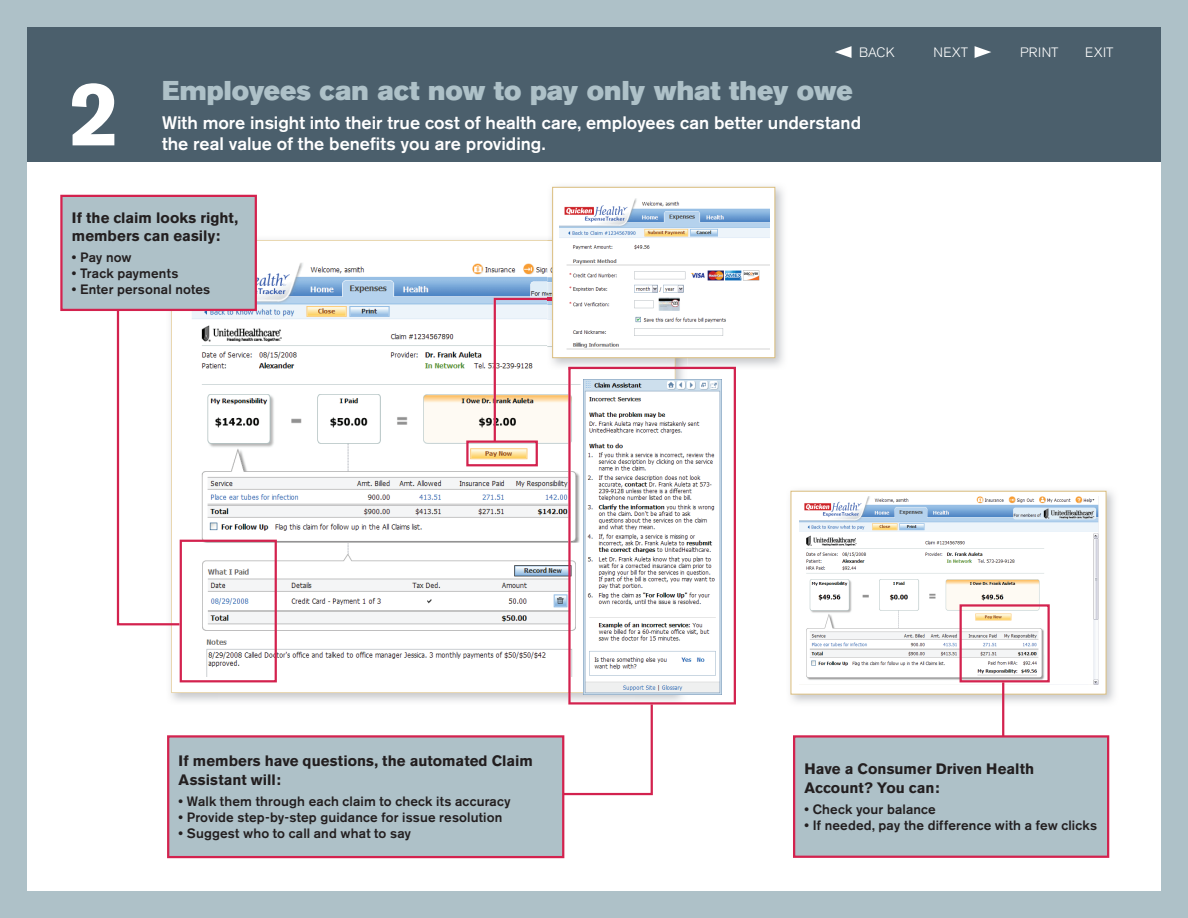
<style>
.page{position:relative;width:1188px;height:918px;background:#aec1c8}
.page>*{position:absolute;margin:0;border:0;box-sizing:border-box;transform-origin:0 0}
.t1{font:700 90px "Akzidenz Grotesk BE";color:#fff}
.t2{font:27px "Akzidenz Grotesk Std Super";color:#aec1c8}
.t3{font:500 18px "Akzidenz Grotesk BE";color:#fff}
.t4{font:700 15px/18.6px "Akzidenz Grotesk BE";letter-spacing:.005em;color:#231f20}
.t5{font:500 13.5px "Akzidenz Grotesk BE";letter-spacing:.01em;color:#231f20}
.t6{font:300 13.5px "Akzidenz Grotesk Std";letter-spacing:.02em;color:#fff}
</style>
<div class="page">
<div style="left:27px;top:27px;width:1134px;height:864px;background:#fff"></div>
<div style="left:27px;top:27px;width:1134px;height:135px;background:#4b5f6c"></div>
<svg style="left:171px;top:240px;width:397px;height:453px"></svg>
<img style="left:790px;top:490px;width:325px;height:216px">
<div style="left:791px;top:491px;width:315px;height:203px;background:#fff;border:1px solid #dbbe7f"></div>
<img style="left:192px;top:263px;width:376px;height:414px">
<img style="left:201px;top:554px;width:367px;height:78px">
<img style="left:203px;top:636px;width:365px;height:41px">
<div style="left:61px;top:196px;width:195px;height:114px;background:#aec1c8"></div>
<div style="left:60px;top:195px;width:197px;height:116px;border:2px solid #d3224e"></div>
<div style="left:168px;top:736px;width:395px;height:121px;background:#aec1c8"></div>
<div style="left:167px;top:735px;width:397px;height:123px;border:2px solid #d3224e"></div>
<div style="left:794px;top:736px;width:314px;height:121px;background:#aec1c8"></div>
<div style="left:793px;top:735px;width:316px;height:123px;border:2px solid #d3224e"></div>
<div style="left:180px;top:540px;width:97px;height:142px;border:2px solid #d3224e"></div>
<svg style="left:568px;top:370px;width:168px;height:335px"></svg>
<div style="left:466px;top:441px;width:72px;height:25px;border:2px solid #d3224e"></div>
<svg style="left:561px;top:702px;width:93px;height:94px"></svg>
<img style="left:551px;top:186px;width:233px;height:181px">
<img style="left:547px;top:263px;width:119px;height:107px">
<img style="left:568px;top:367px;width:168px;height:3px">
<svg style="left:494px;top:298px;width:65px;height:143px"></svg>
<div style="left:552px;top:187px;width:223px;height:171px;background:#fff;border:1px solid #dbbe7f"></div>
<svg style="left:116px;top:308px;width:66px;height:319px"></svg>
<img style="left:583px;top:380px;width:139px;height:315px">
<img style="left:560px;top:198px;width:210px;height:152px">
<img style="left:799px;top:496px;width:299px;height:189px">
<div style="left:960px;top:604px;width:90px;height:78px;border:2px solid #d3224e"></div>
<hr style="left:1002px;top:682px;width:2px;height:54px;background:#d3224e">
<svg style="left:835px;top:46px;width:17px;height:12px"></svg>
<svg style="left:975px;top:46px;width:16px;height:12px"></svg>
<h1 class="t1" style="left:69px;top:62px;width:52px">2</h1>
<p class="t6" style="left:859px;top:45px;width:37px">BACK</p>
<p class="t6" style="left:933px;top:45px;width:36px">NEXT</p>
<p class="t6" style="left:1020px;top:45px;width:40px">PRINT</p>
<p class="t6" style="left:1085px;top:45px;width:30px">EXIT</p>
<h2 class="t2" style="left:162px;top:75px;width:692px">Employees can act now to pay only what they owe</h2>
<h3 class="t3" style="left:162px;top:111px;width:701px">With more insight into their true cost of health care, employees can better understand</h3>
<h3 class="t3" style="left:162px;top:133px;width:385px">the real value of the benefits you are providing.</h3>
<p class="t4" style="left:72px;top:209px;width:168px;line-height:18px">If the claim looks right, members can easily:</p>
<p class="t5" style="left:72px;top:249px;width:61px">• Pay now</p>
<p class="t5" style="left:72px;top:265px;width:108px">• Track payments</p>
<p class="t5" style="left:72px;top:281px;width:140px">• Enter personal notes</p>
<p class="t4" style="left:179px;top:752px;width:356px">If members have questions, the automated Claim<br>Assistant will:</p>
<p class="t5" style="left:179px;top:793px;width:333px">• Walk them through each claim to check its accuracy</p>
<p class="t5" style="left:179px;top:809px;width:325px">• Provide step-by-step guidance for issue resolution</p>
<p class="t5" style="left:179px;top:825px;width:234px">• Suggest who to call and what to say</p>
<p class="t4" style="left:805px;top:760px;width:231px">Have a Consumer Driven Health<br>Account? You can:</p>
<p class="t5" style="left:805px;top:801px;width:133px">• Check your balance</p>
<p class="t5" style="left:805px;top:817px;width:294px">• If needed, pay the difference with a few clicks</p>
</div>
